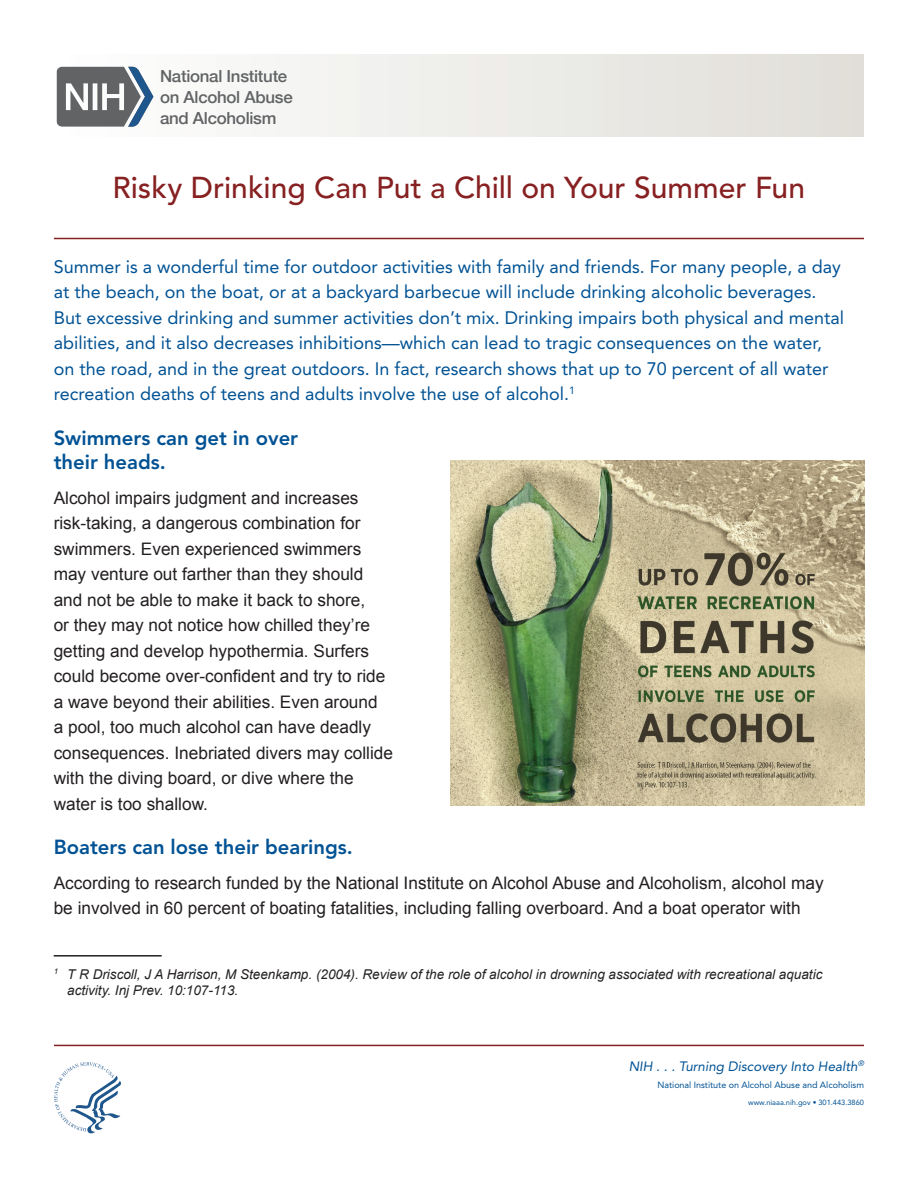
<style>
.page{position:relative;width:918px;height:1188px;background:#fff}
.page>*{position:absolute;margin:0;border:0;box-sizing:border-box;transform-origin:0 0}
.t1{font:500 30px "Avenir";color:#872021}
.t2{font:800 20.25px/24.3px "Avenir";color:#005294}
.t3{font:18px/25.5px "Avenir";color:#005294}
.t4{font:17.25px/25.5px "Arial";color:#231f20}
.t5{font:500 16.65px/21px "Helvetica Neue";letter-spacing:-.015em;color:#616365}
.t6{font:italic 13.5px/16.2px "Arial";color:#222}
.t7{font:italic 13.5px "Avenir";color:#005294}
.t8{font:9px "Avenir";letter-spacing:-.005em;color:#005294}
.t9{font:7.5px "Avenir";letter-spacing:-.005em;color:#005294}
.s1{color:#231f20}
</style>
<div class="page">
<hr style="left:54px;top:1045px;width:810px;height:1px;background:#872021">
<svg style="left:54px;top:1062px;width:67px;height:72px"></svg>
<div style="left:54px;top:54px;width:810px;height:82px;background:linear-gradient(to right,#fcfdfd,#e1dfd9)"></div>
<hr style="left:54px;top:955px;width:108px;height:2px;background:#231f20">
<svg style="left:57px;top:67px;width:96px;height:60px"></svg>
<hr style="left:54px;top:238px;width:810px;height:1px;background:#872021">
<img style="left:450px;top:460px;width:415px;height:346px">
<p class="t5" style="left:160px;top:65px;width:134px">National Institute on Alcohol Abuse and Alcoholism</p>
<h1 class="t1" style="left:113px;top:170px;width:694px">Risky Drinking Can Put a Chill on Your Summer Fun</h1>
<p class="t3" style="left:54px;top:254px;width:792px">Summer is a wonderful time for outdoor activities with family and friends. For many people, a day at the beach, on the boat, or at a backyard barbecue will include drinking alcoholic beverages.<br>But excessive drinking and summer activities don’t mix. Drinking impairs both physical and mental abilities, and it also decreases inhibitions—which can lead to tragic consequences on the water, on the road, and in the great outdoors. In fact, research shows that up to 70 percent of all water recreation deaths of teens and adults involve the use of alcohol.<sup>1</sup></p>
<h2 class="t2" style="left:54px;top:426px;width:246px">Swimmers can get in over their heads.</h2>
<p class="t4" style="left:54px;top:485px;width:341px">Alcohol impairs judgment and increases risk-taking, a dangerous combination for swimmers. Even experienced swimmers may venture out farther than they should and not be able to make it back to shore,<br>or they may not notice how chilled they’re getting and develop hypothermia. Surfers could become over-confident and try to ride a wave beyond their abilities. Even around<br>a pool, too much alcohol can have deadly consequences. Inebriated divers may collide with the diving board, or dive where the water is too shallow.</p>
<h2 class="t2" style="left:54px;top:835px;width:301px">Boaters can lose their bearings.</h2>
<p class="t4" style="left:54px;top:870px;width:771px">According to research funded by the National Institute on Alcohol Abuse and Alcoholism, alcohol may be involved in 60 percent of boating fatalities, including falling overboard. And a boat operator with</p>
<p class="t6" style="left:67px;top:966px;width:757px;text-indent:-14px"><sup>1</sup> T R Driscoll, <span class="s1">J A Harrison</span>, M <span class="s1">Steenkamp</span>. (2004). Review of the role of alcohol in drowning associated with recreational aquatic activity. Inj Prev. 10:107-113.</p>
<p class="t7" style="left:629px;top:1058px;width:237px">NIH . . . Turning Discovery Into Health<sup>®</sup></p>
<p class="t8" style="left:657px;top:1080px;width:208px">National Institute on Alcohol Abuse and Alcoholism</p>
<p class="t9" style="left:748px;top:1098px;width:117px">www.niaaa.nih.gov • 301.443.3860</p>
</div>
